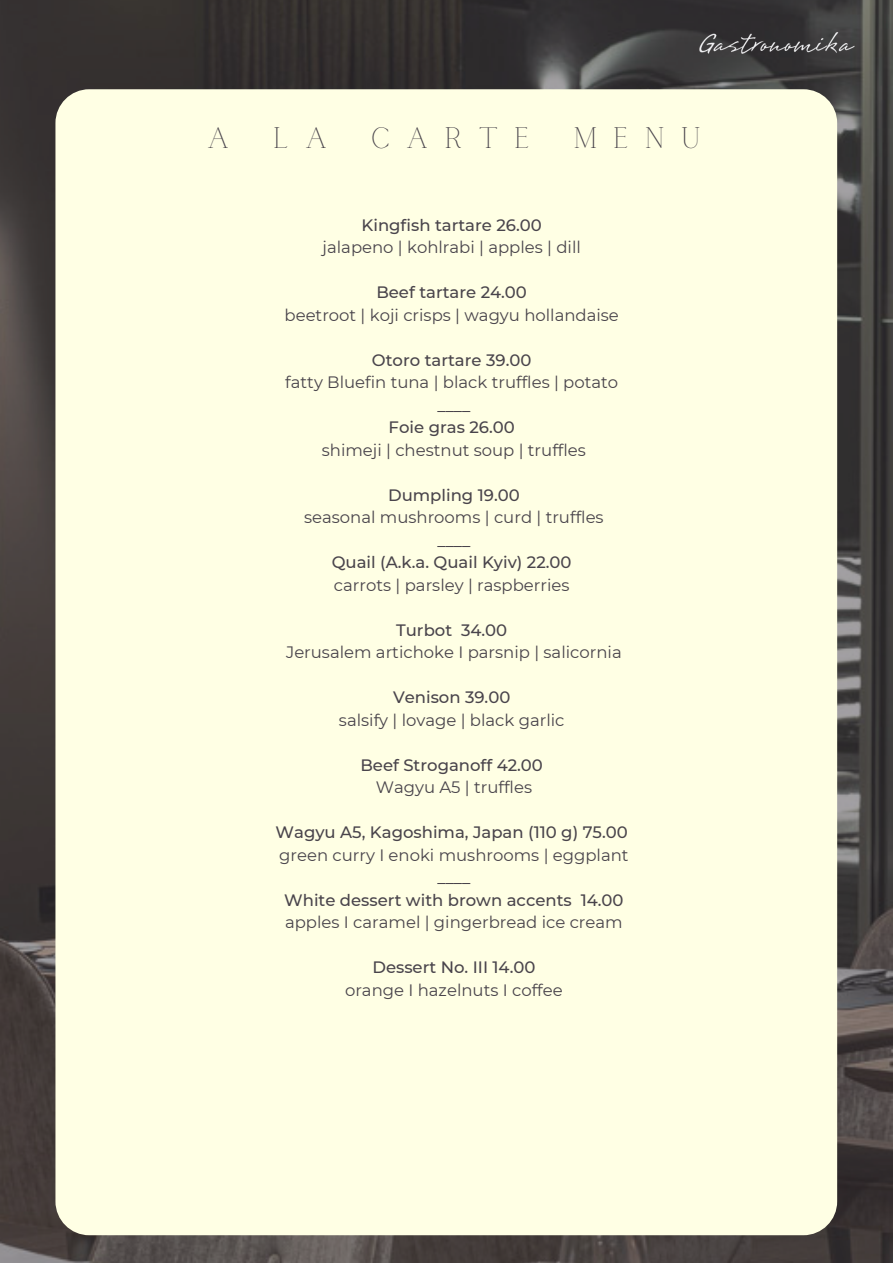
<style>
.page{position:relative;width:893px;height:1264px;background:#fff}
.page>*{position:absolute;margin:0;border:0;box-sizing:border-box;transform-origin:0 0}
.t1{font:29.4px "Calgary";letter-spacing:.54em;color:#49444b}
.t2{font:16.5px "Montserrat";color:#49444b}
.t3{font:500 16.5px/22.5px "Montserrat";color:#49444b;text-align:center}
</style>
<div class="page">
<img style="left:0;top:0;width:892px;height:1262px">
<div style="left:55px;top:89px;width:782px;height:1146px;background:#ffffe4;border-radius:34px"></div>
<img style="left:662px;top:0;width:230px;height:78px">
<h1 class="t1" style="left:207px;top:121px;width:24px">A</h1>
<h1 class="t1" style="left:273px;top:121px;width:56px">L A</h1>
<h1 class="t1" style="left:371px;top:121px;width:160px">CARTE</h1>
<h1 class="t1" style="left:573px;top:121px;width:129px">MENU</h1>
<p class="t3" style="left:361px;top:214px;width:182px">Kingfish tartare 26.00</p>
<p class="t2" style="left:322px;top:237px;width:260px">jalapeno | kohlrabi | apples | dill</p>
<p class="t3" style="left:376px;top:281px;width:152px">Beef tartare 24.00</p>
<p class="t2" style="left:284px;top:305px;width:336px">beetroot | koji crisps | wagyu hollandaise</p>
<p class="t3" style="left:372px;top:349px;width:161px">Otoro tartare 39.00</p>
<p class="t2" style="left:285px;top:372px;width:334px">fatty Bluefin tuna | black truffles | potato</p>
<p class="t3" style="left:388px;top:393px;width:128px">____<br>Foie gras 26.00</p>
<p class="t2" style="left:322px;top:440px;width:266px">shimeji | chestnut soup | truffles</p>
<p class="t3" style="left:388px;top:483px;width:133px">Dumpling 19.00</p>
<p class="t2" style="left:304px;top:507px;width:301px">seasonal mushrooms | curd | truffles</p>
<p class="t3" style="left:332px;top:528px;width:241px">____<br>Quail (A.k.a. Quail Kyiv) 22.00</p>
<p class="t2" style="left:334px;top:575px;width:237px">carrots | parsley | raspberries</p>
<p class="t3" style="left:396px;top:618px;width:113px">Turbot 34.00</p>
<p class="t2" style="left:286px;top:642px;width:337px">Jerusalem artichoke I parsnip | salicornia</p>
<p class="t3" style="left:393px;top:686px;width:119px">Venison 39.00</p>
<p class="t2" style="left:339px;top:709px;width:227px">salsify | lovage | black garlic</p>
<p class="t3" style="left:360px;top:753px;width:184px">Beef Stroganoff 42.00</p>
<p class="t2" style="left:375px;top:777px;width:158px">Wagyu A5 | truffles</p>
<p class="t3" style="left:275px;top:821px;width:353px">Wagyu A5, Kagoshima, Japan (110 g) 75.00</p>
<p class="t2" style="left:279px;top:844px;width:351px">green curry I enoki mushrooms | eggplant</p>
<p class="t3" style="left:284px;top:866px;width:341px">____<br>White dessert with brown accents 14.00</p>
<p class="t2" style="left:285px;top:912px;width:339px">apples I caramel | gingerbread ice cream</p>
<p class="t3" style="left:372px;top:956px;width:164px">Dessert No. III 14.00</p>
<p class="t2" style="left:345px;top:979px;width:219px">orange I hazelnuts I coffee</p>
</div>
